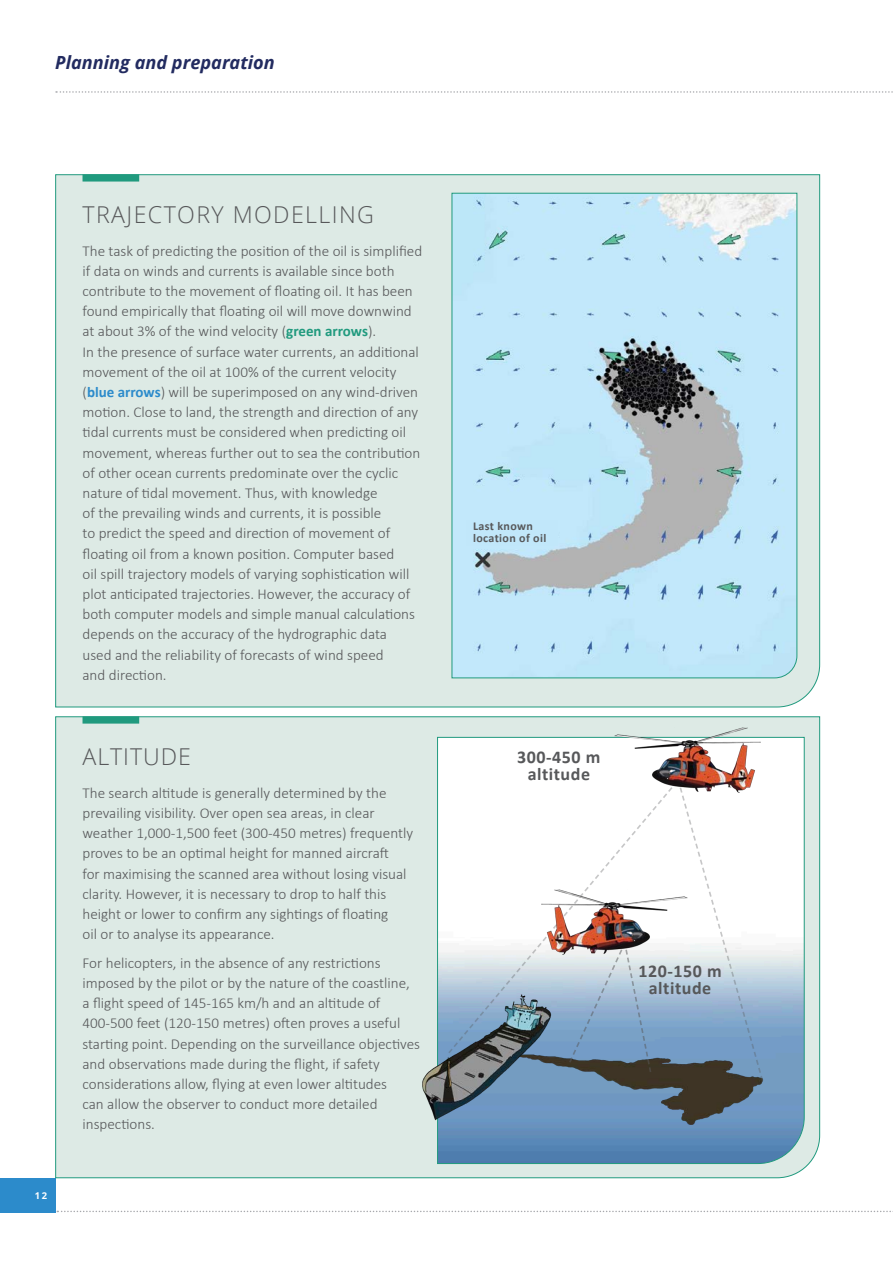
<style>
.page{position:relative;width:893px;height:1263px;background:#fff}
.page>*{position:absolute;margin:0;border:0;box-sizing:border-box;transform-origin:0 0}
.t1{font:300 23.25px "Open Sans";letter-spacing:.06em;color:#57585a}
.t2{font:300 23.25px "Open Sans";letter-spacing:.04em;color:#57585a}
.t3{font:italic 700 18.15px "Open Sans";color:#222b60}
.t4{font:700 18px "Calibri";letter-spacing:.03em;color:#57585a}
.t5{font:300 15.15px/20.2px "Calibri";color:#57585a}
.t6{font:700 12px/12px "Calibri";letter-spacing:.03em;color:#57585a}
.t7{font:700 9.3px "Open Sans";color:#fff}
.s1{font-size:15px}
.s2{font-weight:700;font-size:15px;color:#209a7e}
.s3{font-weight:700;font-size:15px;color:#2c8bcb}
</style>
<div class="page">
<svg style="left:56px;top:91px;width:837px;height:2px"></svg>
<svg style="left:57px;top:1211px;width:836px;height:1px"></svg>
<div style="left:0;top:1178px;width:55px;height:34px;background:#2c8bcb"></div>
<div style="left:55px;top:174px;width:765px;height:534px;background:#ddeae5"></div>
<div style="left:83px;top:174px;width:56px;height:8px;background:#209a7e"></div>
<svg style="left:451px;top:192px;width:347px;height:487px;background:#b8d9e8"></svg>
<div style="left:55px;top:716px;width:765px;height:462px;background:#ddeae5"></div>
<div style="left:83px;top:716px;width:56px;height:8px;background:#209a7e"></div>
<svg style="left:437px;top:737px;width:368px;height:427px"></svg>
<img style="left:599px;top:700px;width:176px;height:124px">
<svg style="left:447px;top:785px;width:227px;height:226px"></svg>
<img style="left:601px;top:1011px;width:197px;height:122px">
<img style="left:384px;top:950px;width:217px;height:210px">
<svg style="left:678px;top:786px;width:86px;height:296px"></svg>
<svg style="left:568px;top:986px;width:84px;height:88px;background:#7c98b3"></svg>
<img style="left:526px;top:861px;width:176px;height:125px">
<div style="left:467px;top:520px;width:90px;height:25px;background:#c1e7fa"></div>
<p class="t3" style="left:55px;top:50px;width:221px">Planning and preparation</p>
<p class="t7" style="left:35px;top:1189px;width:14px">12</p>
<p class="t1" style="left:83px;top:198px;width:293px">TRAJECTORY MODELLING</p>
<p class="t5" style="left:83px;top:240px;width:341px">The task of predicting the position of the oil is simplified if data on winds and currents is available since both contribute to the movement of floating oil. It has been found empirically that floating oil will move downwind at about 3% of the wind velocity <span class="s1">(</span><span class="s2">green arrows</span><span class="s1">)</span>.<br>In the presence of surface water currents, an additional movement of the oil at 100% of the current velocity <span class="s1">(</span><span class="s3">blue arrows</span><span class="s1">)</span> will be superimposed on any wind-driven motion. Close to land, the strength and direction of any tidal currents must be considered when predicting oil movement, whereas further out to sea the contribution of other ocean currents predominate over the cyclic nature of tidal movement. Thus, with knowledge<br>of the prevailing winds and currents, it is possible<br>to predict the speed and direction of movement of floating oil from a known position. Computer based<br>oil spill trajectory models of varying sophistication will plot anticipated trajectories. However, the accuracy of both computer models and simple manual calculations depends on the accuracy of the hydrographic data<br>used and the reliability of forecasts of wind speed<br>and direction.</p>
<p class="t2" style="left:83px;top:740px;width:110px">ALTITUDE</p>
<p class="t5" style="left:83px;top:782px;width:332px">The search altitude is generally determined by the prevailing visibility. Over open sea areas, in clear weather 1,000-1,500 feet (300-450 metres) frequently proves to be an optimal height for manned aircraft<br>for maximising the scanned area without losing visual clarity. However, it is necessary to drop to half this height or lower to confirm any sightings of floating<br>oil or to analyse its appearance.</p>
<p class="t5" style="left:83px;top:952px;width:339px">For helicopters, in the absence of any restrictions imposed by the pilot or by the nature of the coastline, a flight speed of 145-165 km/h and an altitude of 400-500 feet (120-150 metres) often proves a useful starting point. Depending on the surveillance objectives and observations made during the flight, if safety considerations allow, flying at even lower altitudes<br>can allow the observer to conduct more detailed inspections.</p>
<p class="t6" style="left:473px;top:520px;width:75px">Last known location of oil</p>
<p class="t4" style="left:517px;top:745px;width:85px">300-450 m</p>
<p class="t4" style="left:528px;top:761px;width:64px">altitude</p>
<p class="t4" style="left:638px;top:958px;width:85px">120-150 m</p>
<p class="t4" style="left:649px;top:975px;width:64px">altitude</p>
</div>
